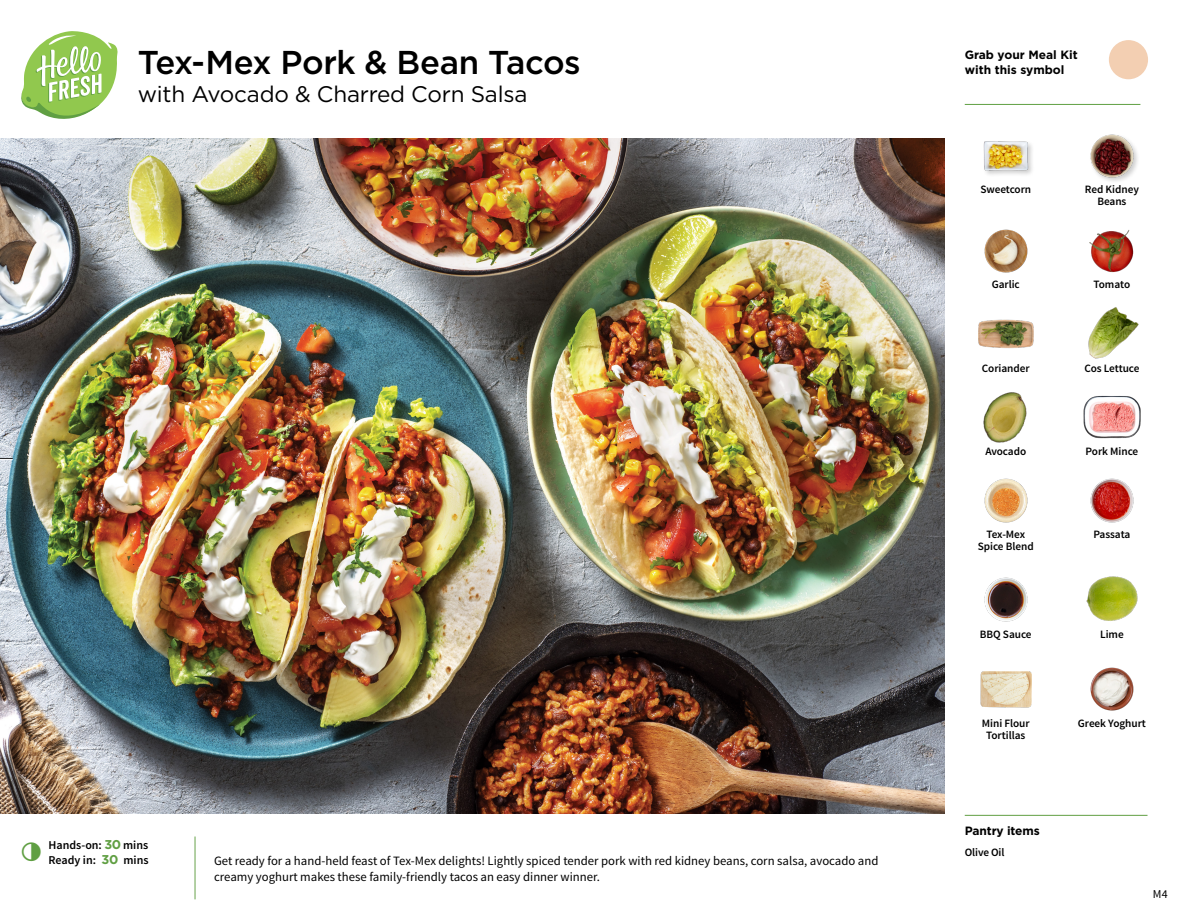
<style>
.page{position:relative;width:1188px;height:918px;background:#fff}
.page>*{position:absolute;margin:0;border:0;box-sizing:border-box;transform-origin:0 0}
.t1{font:500 33px "Gotham";letter-spacing:-.02em;color:#000}
.t2{font:22.5px "Gotham";letter-spacing:-.01em;color:#000}
.t3{font:12.75px/16.5px "Source Sans Pro";color:#000}
.t4{font:700 12px/15px "Gotham";color:#000}
.t5{font:600 12px/15px "Source Sans Pro";color:#000}
.t6{font:12px "Source Sans Pro";color:#000}
.t7{font:600 11.25px/12px "Source Sans Pro";letter-spacing:-.005em;color:#000;text-align:center}
.s1{font-family:"Gotham";font-weight:700;font-size:12.75px;color:#609f43}
</style>
<div class="page">
<svg style="left:21px;top:31px;width:97px;height:88px"></svg>
<img style="left:0;top:139px;width:945px;height:675px">
<img style="left:1088px;top:307px;width:51px;height:52px">
<img style="left:1083px;top:395px;width:58px;height:44px">
<img style="left:983px;top:392px;width:44px;height:51px">
<img style="left:1090px;top:478px;width:44px;height:45px">
<img style="left:984px;top:478px;width:44px;height:45px">
<img style="left:1086px;top:576px;width:52px;height:45px">
<img style="left:984px;top:577px;width:44px;height:45px">
<img style="left:1090px;top:667px;width:44px;height:44px">
<img style="left:980px;top:671px;width:52px;height:37px">
<img style="left:978px;top:319px;width:56px;height:30px">
<img style="left:984px;top:229px;width:44px;height:44px">
<img style="left:1089px;top:230px;width:45px;height:43px">
<img style="left:1090px;top:134px;width:48px;height:48px">
<img style="left:983px;top:141px;width:49px;height:34px">
<svg style="left:0;top:458px;width:13px;height:2px"></svg>
<hr style="left:965px;top:104px;width:175px;height:1px;background:#609f43">
<svg style="left:1109px;top:40px;width:39px;height:40px"></svg>
<hr style="left:965px;top:815px;width:183px;height:1px;background:#609f43">
<h1 class="t1" style="left:138px;top:41px;width:445px">Tex-Mex Pork &amp; Bean Tacos</h1>
<h2 class="t2" style="left:138px;top:80px;width:391px">with Avocado &amp; Charred Corn Salsa</h2>
<p class="t5" style="left:48px;top:838px;width:102px">Hands-on: <span class="s1">30</span> mins<br>Ready in: <span class="s1">30</span> mins</p>
<p class="t3" style="left:214px;top:852px;width:666px">Get ready for a hand-held feast of Tex-Mex delights! Lightly spiced tender pork with red kidney beans, corn salsa, avocado and creamy yoghurt makes these family-friendly tacos an easy dinner winner.</p>
<p class="t4" style="left:965px;top:47px;width:115px">Grab your Meal Kit with this symbol</p>
<p class="t7" style="left:980px;top:184px;width:52px">Sweetcorn</p>
<p class="t7" style="left:992px;top:279px;width:30px">Garlic</p>
<p class="t7" style="left:1085px;top:184px;width:56px">Red Kidney<br>Beans</p>
<p class="t7" style="left:1094px;top:279px;width:38px">Tomato</p>
<p class="t7" style="left:982px;top:363px;width:49px">Coriander</p>
<p class="t7" style="left:1084px;top:363px;width:57px">Cos Lettuce</p>
<p class="t7" style="left:985px;top:446px;width:42px">Avocado</p>
<p class="t7" style="left:1086px;top:446px;width:54px">Pork Mince</p>
<p class="t7" style="left:986px;top:528px;width:40px">Tex-Mex</p>
<p class="t7" style="left:1093px;top:528px;width:39px">Passata</p>
<p class="t7" style="left:978px;top:540px;width:57px">Spice Blend</p>
<p class="t7" style="left:980px;top:628px;width:53px">BBQ Sauce</p>
<p class="t7" style="left:1100px;top:628px;width:25px">Lime</p>
<p class="t7" style="left:982px;top:718px;width:49px">Mini Flour</p>
<p class="t7" style="left:1078px;top:718px;width:69px">Greek Yoghurt</p>
<p class="t7" style="left:986px;top:730px;width:41px">Tortillas</p>
<p class="t4" style="left:965px;top:823px;width:77px">Pantry items</p>
<p class="t7" style="left:965px;top:846px;width:41px">Olive Oil</p>
<p class="t6" style="left:1153px;top:886px;width:16px">M4</p>
</div>
